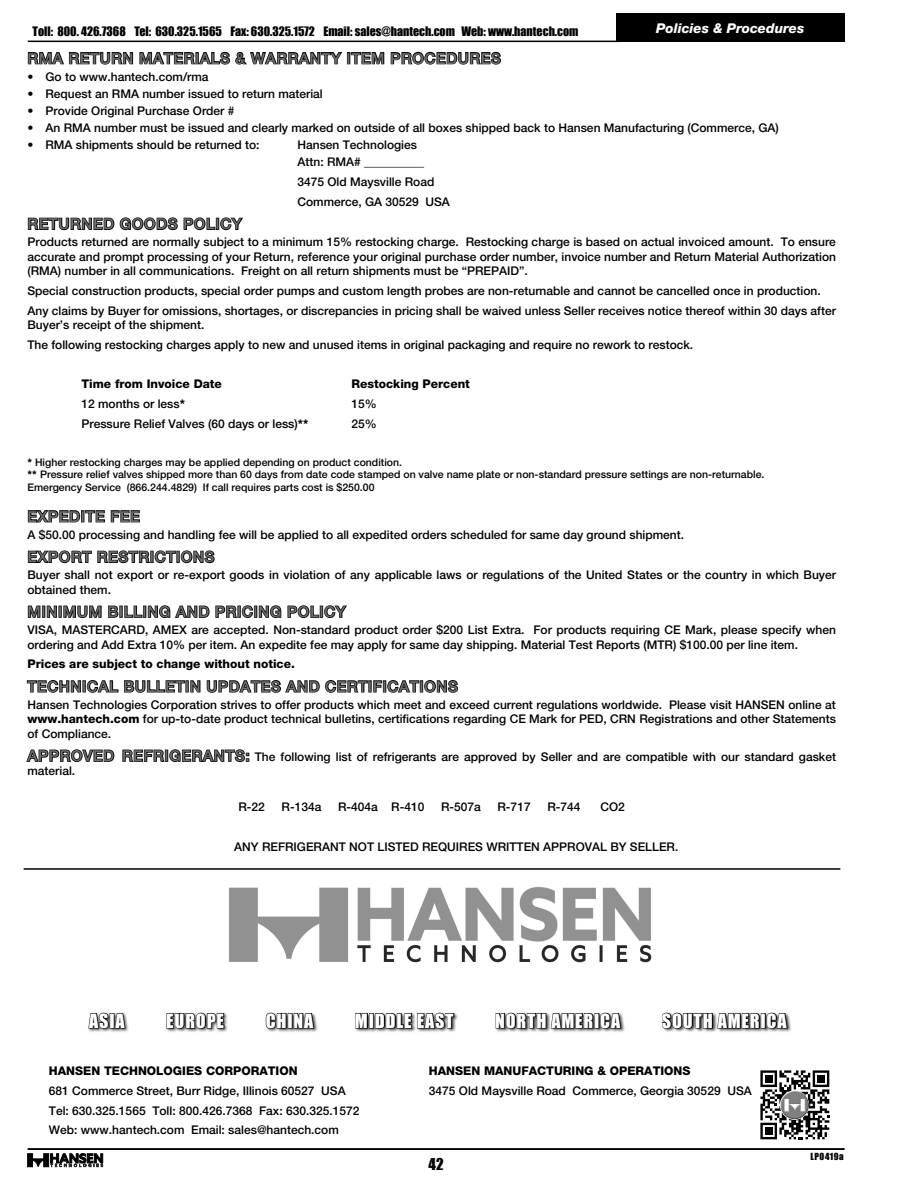
<style>
.page{position:relative;width:918px;height:1188px;background:#fff}
.page>*{position:absolute;margin:0;border:0;box-sizing:border-box;transform-origin:0 0}
.Back_Cover_Text_Cent{font:18px "Impact";letter-spacing:.05em;color:#fff}
.PB_Section_Header{font:500 15px "Helvetica Neue LT Std";letter-spacing:.05em;color:#6e6e6e}
.PB_Page_Number{font:15px "Impact";color:#000}
.PB_Black_Box{font:italic 800 13.5px "Helvetica Neue LT Std";color:#fff}
.PB_Body_Text{font:500 12px/14.4px "Helvetica Neue LT Std";color:#000}
.PB_Body_Text-2{font:800 12px "Helvetica Neue LT Std";color:#000}
.PB_Header_Text_Left{font:12px "Impact";color:#000}
.PB_Notes{font:500 10.5px "Helvetica Neue LT Std";color:#000}
.PB_Page_Footer_Right{font:9px "Impact";letter-spacing:.055em;color:#000}
.s1{font-weight:800}
.s2{font-size:15px;color:#6e6e6e}
</style>
<div class="page">
<hr style="left:28px;top:41px;width:592px;height:1px;background:#000">
<div style="left:616px;top:14px;width:228px;height:28px;background:#000"></div>
<hr style="left:28px;top:1148px;width:816px;height:2px;background:#000">
<svg style="left:27px;top:51px;width:474px;height:14px"></svg>
<svg style="left:27px;top:217px;width:216px;height:14px"></svg>
<svg style="left:27px;top:510px;width:113px;height:13px"></svg>
<svg style="left:27px;top:550px;width:188px;height:14px"></svg>
<svg style="left:27px;top:605px;width:320px;height:14px"></svg>
<svg style="left:26px;top:680px;width:432px;height:13px"></svg>
<svg style="left:26px;top:749px;width:89px;height:13px"></svg>
<svg style="left:122px;top:749px;width:127px;height:13px"></svg>
<div style="left:87px;top:1012px;width:705px;height:21px;background:#000;opacity:.75"></div>
<svg style="left:88px;top:1012px;width:38px;height:18px"></svg>
<svg style="left:166px;top:1012px;width:59px;height:18px"></svg>
<svg style="left:265px;top:1012px;width:22px;height:18px"></svg>
<div style="left:288px;top:1013px;width:5px;height:15px;border:1px solid #000"></div>
<svg style="left:293px;top:1012px;width:22px;height:17px"></svg>
<svg style="left:355px;top:1012px;width:13px;height:17px"></svg>
<div style="left:369px;top:1013px;width:5px;height:15px;border:1px solid #000"></div>
<svg style="left:374px;top:1012px;width:81px;height:18px"></svg>
<svg style="left:495px;top:1012px;width:99px;height:18px;background:#545454"></svg>
<div style="left:594px;top:1013px;width:5px;height:15px;border:1px solid #000"></div>
<svg style="left:600px;top:1012px;width:22px;height:18px"></svg>
<svg style="left:661px;top:1012px;width:127px;height:18px;background:#555"></svg>
<svg style="left:760px;top:1070px;width:69px;height:69px"></svg>
<img style="left:777px;top:1088px;width:35px;height:35px">
<hr style="left:24px;top:868px;width:816px;height:2px;background:#000">
<img style="left:229px;top:887px;width:423px;height:76px">
<svg style="left:27px;top:1153px;width:76px;height:14px"></svg>
<p class="PB_Header_Text_Left" style="left:33px;top:22px;width:547px">Toll: 800. 426.7368 Tel: 630.325.1565 Fax: 630.325.1572 Email: sales@hantech.com Web: www.hantech.com</p>
<p class="PB_Black_Box" style="left:656px;top:20px;width:150px">Policies &amp; Procedures</p>
<p class="PB_Section_Header" style="left:27px;top:49px;width:475px">RMA RETURN MATERIALS &amp; WARRANTY ITEM PROCEDURES</p>
<p class="PB_Body_Text" style="left:27px;top:69px;width:183px">• Go to www.hantech.com/rma</p>
<p class="PB_Body_Text" style="left:27px;top:86px;width:297px">• Request an RMA number issued to return material</p>
<p class="PB_Body_Text" style="left:27px;top:103px;width:209px">• Provide Original Purchase Order #</p>
<p class="PB_Body_Text" style="left:27px;top:120px;width:753px">• An RMA number must be issued and clearly marked on outside of all boxes shipped back to Hansen Manufacturing (Commerce, GA)</p>
<p class="PB_Body_Text" style="left:27px;top:137px;width:234px">• RMA shipments should be returned to:</p>
<p class="PB_Body_Text" style="left:297px;top:137px;width:121px">Hansen Technologies</p>
<p class="PB_Body_Text" style="left:297px;top:155px;width:128px">Attn: RMA# __________</p>
<p class="PB_Body_Text" style="left:297px;top:174px;width:138px">3475 Old Maysville Road</p>
<p class="PB_Body_Text" style="left:297px;top:194px;width:154px">Commerce, GA 30529 USA</p>
<p class="PB_Section_Header" style="left:27px;top:215px;width:216px">RETURNED GOODS POLICY</p>
<p class="PB_Body_Text" style="left:27px;top:235px;width:810px;text-align:justify">Products returned are normally subject to a minimum 15% restocking charge. Restocking charge is based on actual invoiced amount. To ensure accurate and prompt processing of your Return, reference your original purchase order number, invoice number and Return Material Authorization (RMA) number in all communications. Freight on all return shipments must be “PREPAID”.</p>
<p class="PB_Body_Text" style="left:27px;top:283px;width:795px">Special construction products, special order pumps and custom length probes are non-returnable and cannot be cancelled once in production.</p>
<p class="PB_Body_Text" style="left:27px;top:303px;width:810px">Any claims by Buyer for omissions, shortages, or discrepancies in pricing shall be waived unless Seller receives notice thereof within 30 days after<br>Buyer’s receipt of the shipment.</p>
<p class="PB_Body_Text" style="left:27px;top:337px;width:667px">The following restocking charges apply to new and unused items in original packaging and require no rework to restock.</p>
<p class="PB_Body_Text-2" style="left:81px;top:377px;width:142px">Time from Invoice Date</p>
<p class="PB_Body_Text-2" style="left:351px;top:377px;width:120px">Restocking Percent</p>
<p class="PB_Body_Text" style="left:81px;top:397px;width:105px">12 months or less<span class="s1">*</span></p>
<p class="PB_Body_Text" style="left:351px;top:397px;width:27px">15%</p>
<p class="PB_Body_Text" style="left:81px;top:416px;width:229px">Pressure Relief Valves (60 days or less)<span class="s1">**</span></p>
<p class="PB_Body_Text" style="left:351px;top:416px;width:27px">25%</p>
<p class="PB_Notes" style="left:27px;top:456px;width:376px"><span class="s1">*</span> Higher restocking charges may be applied depending on product condition.</p>
<p class="PB_Notes" style="left:27px;top:468px;width:739px"><span class="s1">**</span> Pressure relief valves shipped more than 60 days from date code stamped on valve name plate or non-standard pressure settings are non-returnable.</p>
<p class="PB_Notes" style="left:27px;top:481px;width:349px">Emergency Service (866.244.4829) If call requires parts cost is $250.00</p>
<p class="PB_Section_Header" style="left:27px;top:507px;width:114px">EXPEDITE FEE</p>
<p class="PB_Body_Text" style="left:27px;top:527px;width:658px">A $50.00 processing and handling fee will be applied to all expedited orders scheduled for same day ground shipment.</p>
<p class="PB_Section_Header" style="left:27px;top:548px;width:188px">EXPORT RESTRICTIONS</p>
<p class="PB_Body_Text" style="left:27px;top:568px;width:810px">Buyer shall not export or re-export goods in violation of any applicable laws or regulations of the United States or the country in which Buyer obtained them.</p>
<p class="PB_Section_Header" style="left:27px;top:603px;width:320px">MINIMUM BILLING AND PRICING POLICY</p>
<p class="PB_Body_Text" style="left:27px;top:623px;width:810px">VISA, MASTERCARD, AMEX are accepted. Non-standard product order $200 List Extra. For products requiring CE Mark, please specify when ordering and Add Extra 10% per item. An expedite fee may apply for same day shipping. Material Test Reports (MTR) $100.00 per line item.</p>
<p class="PB_Body_Text-2" style="left:27px;top:657px;width:269px">Prices are subject to change without notice.</p>
<p class="PB_Section_Header" style="left:27px;top:677px;width:432px">TECHNICAL BULLETIN UPDATES AND CERTIFICATIONS</p>
<p class="PB_Body_Text" style="left:27px;top:697px;width:810px;text-align:justify">Hansen Technologies Corporation strives to offer products which meet and exceed current regulations worldwide. Please visit HANSEN online at <span class="s1">www.hantech.com</span> for up-to-date product technical bulletins, certifications regarding CE Mark for PED, CRN Registrations and other Statements of Compliance.</p>
<p class="PB_Body_Text" style="left:27px;top:749px;width:810px"><span class="s2">APPROVED REFRIGERANTS:</span> The following list of refrigerants are approved by Seller and are compatible with our standard gasket material.</p>
<p class="PB_Body_Text" style="left:238px;top:800px;width:28px">R-22</p>
<p class="PB_Body_Text" style="left:282px;top:800px;width:41px">R-134a</p>
<p class="PB_Body_Text" style="left:338px;top:800px;width:88px">R-404a R-410</p>
<p class="PB_Body_Text" style="left:441px;top:800px;width:41px">R-507a</p>
<p class="PB_Body_Text" style="left:498px;top:800px;width:35px">R-717</p>
<p class="PB_Body_Text" style="left:547px;top:800px;width:35px">R-744</p>
<p class="PB_Body_Text" style="left:601px;top:800px;width:26px">CO2</p>
<p class="PB_Body_Text" style="left:234px;top:839px;width:446px">ANY REFRIGERANT NOT LISTED REQUIRES WRITTEN APPROVAL BY SELLER.</p>
<p class="Back_Cover_Text_Cent" style="left:89px;top:1007px;width:37px">ASIA</p>
<p class="Back_Cover_Text_Cent" style="left:166px;top:1007px;width:59px">EUROPE</p>
<p class="Back_Cover_Text_Cent" style="left:266px;top:1007px;width:49px">CHINA</p>
<p class="Back_Cover_Text_Cent" style="left:355px;top:1007px;width:100px">MIDDLE EAST</p>
<p class="Back_Cover_Text_Cent" style="left:495px;top:1007px;width:127px">NORTH AMERICA</p>
<p class="Back_Cover_Text_Cent" style="left:662px;top:1007px;width:126px">SOUTH AMERICA</p>
<p class="PB_Body_Text-2" style="left:49px;top:1064px;width:250px">HANSEN TECHNOLOGIES CORPORATION</p>
<p class="PB_Body_Text" style="left:49px;top:1083px;width:298px">681 Commerce Street, Burr Ridge, Illinois 60527 USA</p>
<p class="PB_Body_Text" style="left:49px;top:1103px;width:312px">Tel: 630.325.1565 Toll: 800.426.7368 Fax: 630.325.1572</p>
<p class="PB_Body_Text" style="left:49px;top:1123px;width:291px">Web: www.hantech.com Email: sales@hantech.com</p>
<p class="PB_Body_Text-2" style="left:429px;top:1064px;width:263px">HANSEN MANUFACTURING &amp; OPERATIONS</p>
<p class="PB_Body_Text" style="left:429px;top:1083px;width:324px">3475 Old Maysville Road Commerce, Georgia 30529 USA</p>
<p class="PB_Page_Number" style="left:429px;top:1152px;width:17px">42</p>
<p class="PB_Page_Footer_Right" style="left:811px;top:1150px;width:35px">LP0419a</p>
</div>
